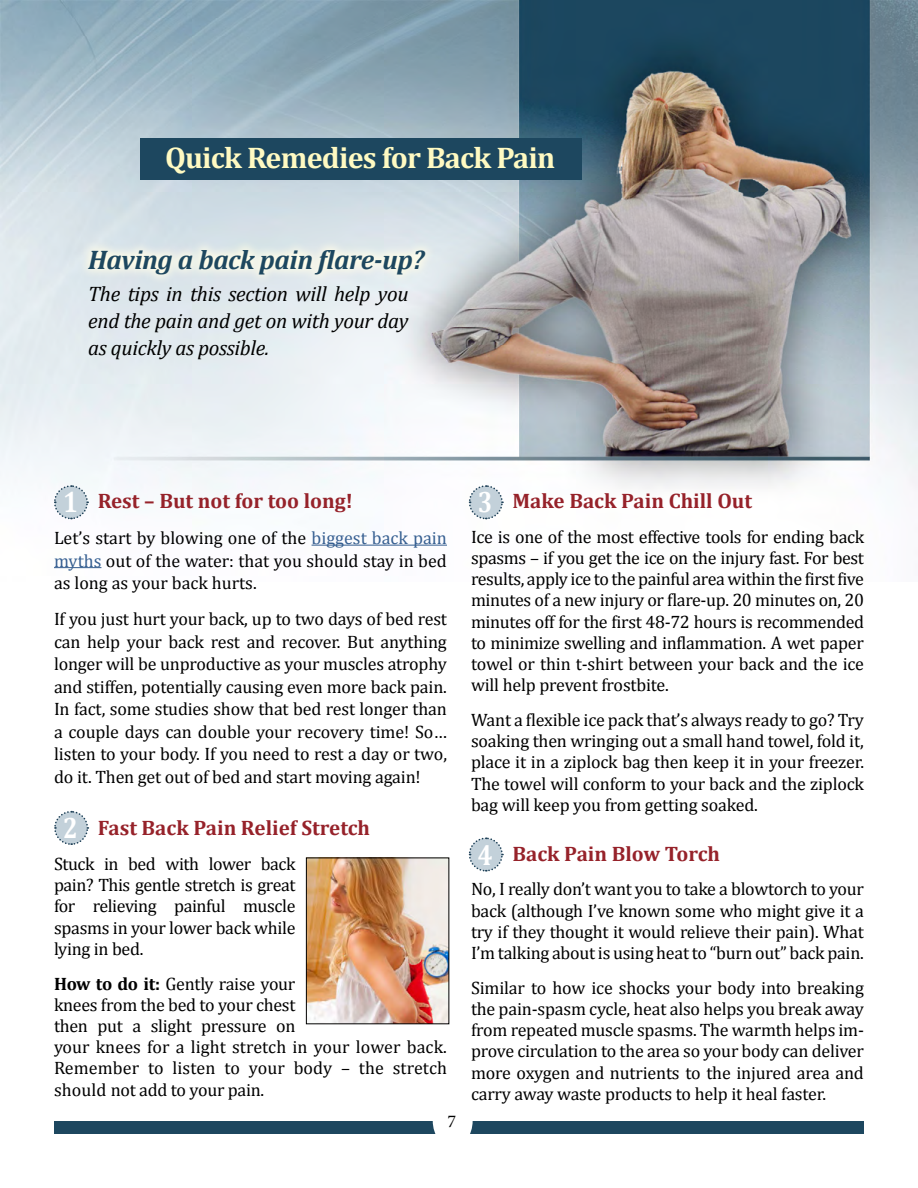
<style>
.page{position:relative;width:918px;height:1188px;background:#fff}
.page>*{position:absolute;margin:0;border:0;box-sizing:border-box;transform-origin:0 0}
.t1{font:700 30px "Cambria";letter-spacing:-.025em;color:#fffac2}
.t2{font:700 29.55px "Cambria";color:#fff;scale:.85 1}
.t3{font:italic 700 27px "Cambria";letter-spacing:-.015em;color:#1d475f}
.t4{font:700 21px "Cambria";color:#96222a}
.t5{font:italic 21px/27px "Cambria";letter-spacing:-.015em;color:#000;text-align:justify}
.t6{font:18px/21.1px "Cambria";letter-spacing:-.01em;color:#000;text-align:justify}
.t7{font:18px "Minion Pro";color:#000}
.s1{color:#365f91}
.s2{font-weight:700}
</style>
<div class="page">
<div style="left:54px;top:1122px;width:810px;height:12px;background:#1d475f"></div>
<div style="left:433px;top:1095px;width:40px;height:52px;background:#fff;border-radius:50%"></div>
<img style="left:0;top:0;width:918px;height:569px">
<hr style="left:312px;top:545px;width:135px;height:1px;background:#365f91">
<hr style="left:54px;top:567px;width:47px;height:1px;background:#365f91">
<img style="left:308px;top:860px;width:139px;height:162px">
<div style="left:306px;top:858px;width:143px;height:166px;border:1px solid #000"></div>
<svg style="left:78px;top:239px;width:358px;height:47px;background:#e8edea"></svg>
<div style="left:140px;top:139px;width:442px;height:41px;background:#1d475f"></div>
<svg style="left:53px;top:484px;width:36px;height:36px"></svg>
<svg style="left:54px;top:810px;width:35px;height:35px"></svg>
<svg style="left:468px;top:484px;width:36px;height:36px"></svg>
<svg style="left:468px;top:837px;width:36px;height:35px"></svg>
<h1 class="t1" style="left:165px;top:140px;width:392px">Quick Remedies for Back Pain</h1>
<h3 class="t3" style="left:88px;top:243px;width:338px">Having a back pain flare-up?</h3>
<p class="t5" style="left:88px;top:280px;width:322px">The tips in this section will help you end the pain and get on with your day as quickly as possible.</p>
<h2 class="t2" style="left:63px;top:484px;width:19px">1</h2>
<p class="t4" style="left:98px;top:488px;width:257px">Rest – But not for too long!</p>
<p class="t6" style="left:54px;top:527px;width:394px;line-height:22.5px">Let’s start by blowing one of the <span class="s1">biggest back pain myths</span> out of the water: that you should stay in bed as long as your back hurts.</p>
<p class="t6" style="left:54px;top:608px;width:395px;line-height:22.5px">If you just hurt your back, up to two days of bed rest can help your back rest and recover. But anything longer will be unproductive as your muscles atrophy and stiffen, potentially causing even more back pain.<br>In fact, some studies show that bed rest longer than a couple days can double your recovery time! So… listen to your body. If you need to rest a day or two, do it. Then get out of bed and start moving again!</p>
<p class="t4" style="left:98px;top:815px;width:274px">Fast Back Pain Relief Stretch</p>
<p class="t6" style="left:54px;top:853px;width:243px">Stuck in bed with lower back pain? This gentle stretch is great for relieving painful muscle spasms in your lower back while lying in bed.</p>
<p class="t6" style="left:54px;top:973px;width:395px;text-align:left"><span class="s2">How to do it:</span> Gently raise your<br>knees from the bed to your chest<br>then put a slight pressure on<br>your knees for a light stretch in your lower back.<br>Remember to listen to your body – the stretch should not add to your pain.</p>
<h2 class="t2" style="left:63px;top:810px;width:19px">2</h2>
<p class="t7" style="left:447px;top:1110px;width:10px">7</p>
<h2 class="t2" style="left:478px;top:484px;width:19px">3</h2>
<p class="t4" style="left:512px;top:488px;width:241px">Make Back Pain Chill Out</p>
<p class="t6" style="left:471px;top:526px;width:395px">Ice is one of the most effective tools for ending back spasms – if you get the ice on the injury fast. For best results, apply ice to the painful area within the first five minutes of a new injury or flare-up. 20 minutes on, 20 minutes off for the first 48-72 hours is recommended to minimize swelling and inflammation. A wet paper towel or thin t-shirt between your back and the ice will help prevent frostbite.</p>
<p class="t6" style="left:471px;top:709px;width:395px">Want a flexible ice pack that’s always ready to go? Try soaking then wringing out a small hand towel, fold it, place it in a ziplock bag then keep it in your freezer.<br>The towel will conform to your back and the ziplock bag will keep you from getting soaked.</p>
<p class="t4" style="left:512px;top:841px;width:209px">Back Pain Blow Torch</p>
<p class="t6" style="left:471px;top:879px;width:394px">No, I really don’t want you to take a blowtorch to your back (although I’ve known some who might give it a try if they thought it would relieve their pain). What I’m talking about is using heat to “burn out” back pain.</p>
<p class="t6" style="left:471px;top:977px;width:395px">Similar to how ice shocks your body into breaking the pain-spasm cycle, heat also helps you break away from repeated muscle spasms. The warmth helps im&shy;prove circulation to the area so your body can deliver more oxygen and nutrients to the injured area and carry away waste products to help it heal faster.</p>
<h2 class="t2" style="left:478px;top:837px;width:19px">4</h2>
</div>
